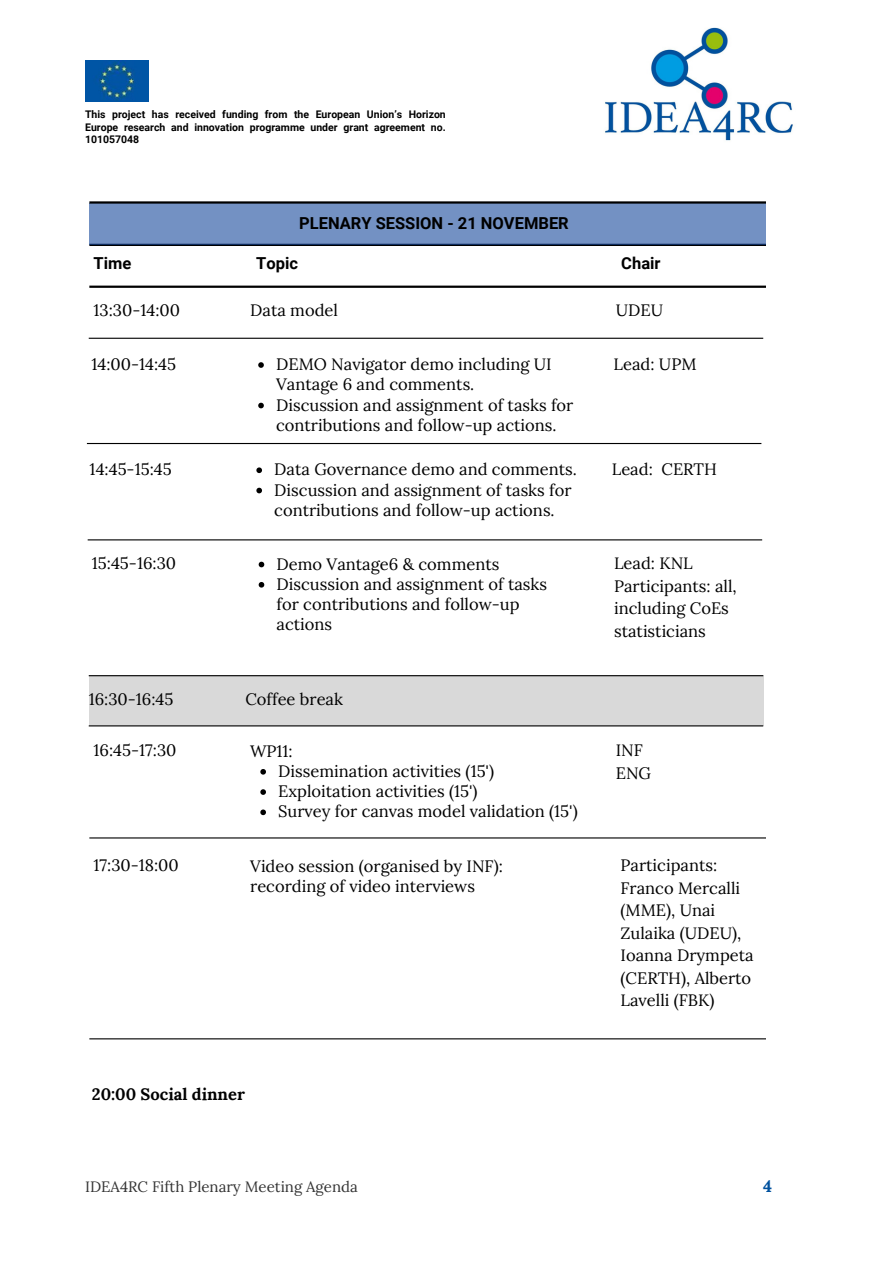
<style>
.page{position:relative;width:894px;height:1264px;background:#fff}
.page>*{position:absolute;margin:0;border:0;box-sizing:border-box;transform-origin:0 0}
.t1{font:16.5px/20.2px "Lora";color:#000}
.t2{font:700 16.5px "Roboto";color:#000}
.t3{font:700 16.5px "Lora";color:#000}
.t4{font:700 16.5px "Lora";color:#00519e}
.t5{font:15px "Lora";color:#333}
.t6{font:700 10.5px/12.3px "Roboto";color:#000;text-align:justify}
</style>
<div class="page">
<img style="left:85px;top:61px;width:63px;height:40px">
<img style="left:605px;top:27px;width:188px;height:114px">
<hr style="left:89px;top:244px;width:676px;height:2px;background:#000">
<hr style="left:89px;top:285px;width:676px;height:3px;background:#000">
<div style="left:89px;top:204px;width:676px;height:41px;background:#7391c3"></div>
<hr style="left:89px;top:201px;width:676px;height:3px;background:#000">
<hr style="left:89px;top:338px;width:674px;height:1px;background:#000">
<svg style="left:258px;top:362px;width:6px;height:6px"></svg>
<svg style="left:258px;top:403px;width:6px;height:5px"></svg>
<svg style="left:260px;top:769px;width:6px;height:5px"></svg>
<svg style="left:260px;top:789px;width:6px;height:5px"></svg>
<svg style="left:260px;top:809px;width:6px;height:6px"></svg>
<hr style="left:89px;top:1038px;width:676px;height:1px;background:#000">
<svg style="left:258px;top:561px;width:6px;height:6px"></svg>
<svg style="left:258px;top:582px;width:6px;height:5px"></svg>
<hr style="left:88px;top:539px;width:674px;height:1px;background:#000">
<hr style="left:89px;top:837px;width:676px;height:1px;background:#000">
<div style="left:89px;top:675px;width:674px;height:50px;background:#d9d9d9"></div>
<hr style="left:89px;top:675px;width:674px;height:1px;background:#000">
<hr style="left:89px;top:725px;width:674px;height:1px;background:#000">
<hr style="left:87px;top:443px;width:674px;height:1px;background:#000">
<svg style="left:256px;top:467px;width:6px;height:6px"></svg>
<svg style="left:256px;top:487px;width:6px;height:6px"></svg>
<p class="t6" style="left:85px;top:109px;width:362px">This project has received funding from the European Union’s Horizon Europe research and innovation programme under grant agreement no.<br>101057048</p>
<p class="t2" style="left:299px;top:213px;width:271px">PLENARY SESSION - 21 NOVEMBER</p>
<p class="t2" style="left:94px;top:254px;width:39px">Time</p>
<p class="t2" style="left:256px;top:254px;width:43px">Topic</p>
<p class="t2" style="left:621px;top:254px;width:41px">Chair</p>
<p class="t1" style="left:94px;top:300px;width:88px">13:30-14:00</p>
<p class="t1" style="left:250px;top:300px;width:89px">Data model</p>
<p class="t1" style="left:615px;top:300px;width:49px">UDEU</p>
<p class="t1" style="left:91px;top:354px;width:86px">14:00-14:45</p>
<p class="t1" style="left:276px;top:354px;width:277px">DEMO Navigator demo including UI</p>
<p class="t1" style="left:613px;top:353px;width:84px">Lead: UPM</p>
<p class="t1" style="left:276px;top:374px;width:298px">Vantage 6 and comments.<br>Discussion and assignment of tasks for contributions and follow-up actions.</p>
<p class="t1" style="left:90px;top:459px;width:84px">14:45-15:45</p>
<p class="t1" style="left:274px;top:459px;width:304px">Data Governance demo and comments.</p>
<p class="t1" style="left:611px;top:458px;width:107px">Lead: CERTH</p>
<p class="t1" style="left:274px;top:479px;width:298px">Discussion and assignment of tasks for contributions and follow-up actions.</p>
<p class="t1" style="left:92px;top:553px;width:86px">15:45-16:30</p>
<p class="t1" style="left:276px;top:553px;width:272px">Demo Vantage6 &amp; comments<br>Discussion and assignment of tasks for contributions and follow-up actions</p>
<p class="t1" style="left:614px;top:551px;width:124px;line-height:22.5px">Lead: KNL<br>Participants: all, including CoEs statisticians</p>
<p class="t1" style="left:89px;top:689px;width:86px">16:30-16:45</p>
<p class="t1" style="left:245px;top:689px;width:99px">Coffee break</p>
<p class="t1" style="left:94px;top:740px;width:84px">16:45-17:30</p>
<p class="t1" style="left:278px;top:740px;width:301px;text-indent:-28px">WP11:<br>Dissemination activities (15')<br>Exploitation activities (15')<br>Survey for canvas model validation (15')</p>
<p class="t1" style="left:615px;top:738px;width:37px;line-height:22.5px">INF<br>ENG</p>
<p class="t1" style="left:250px;top:855px;width:254px">Video session (organised by INF): recording of video interviews</p>
<p class="t1" style="left:620px;top:853px;width:135px;line-height:22.5px">Participants:<br>Franco Mercalli (MME), Unai<br>Zulaika (UDEU),<br>Ioanna Drympeta (CERTH), Alberto<br>Lavelli (FBK)</p>
<p class="t1" style="left:94px;top:855px;width:87px">17:30-18:00</p>
<p class="t3" style="left:92px;top:1083px;width:154px">20:00 Social dinner</p>
<p class="t5" style="left:85px;top:1176px;width:274px">IDEA4RC Fifth Plenary Meeting Agenda</p>
<p class="t4" style="left:763px;top:1175px;width:11px">4</p>
</div>
